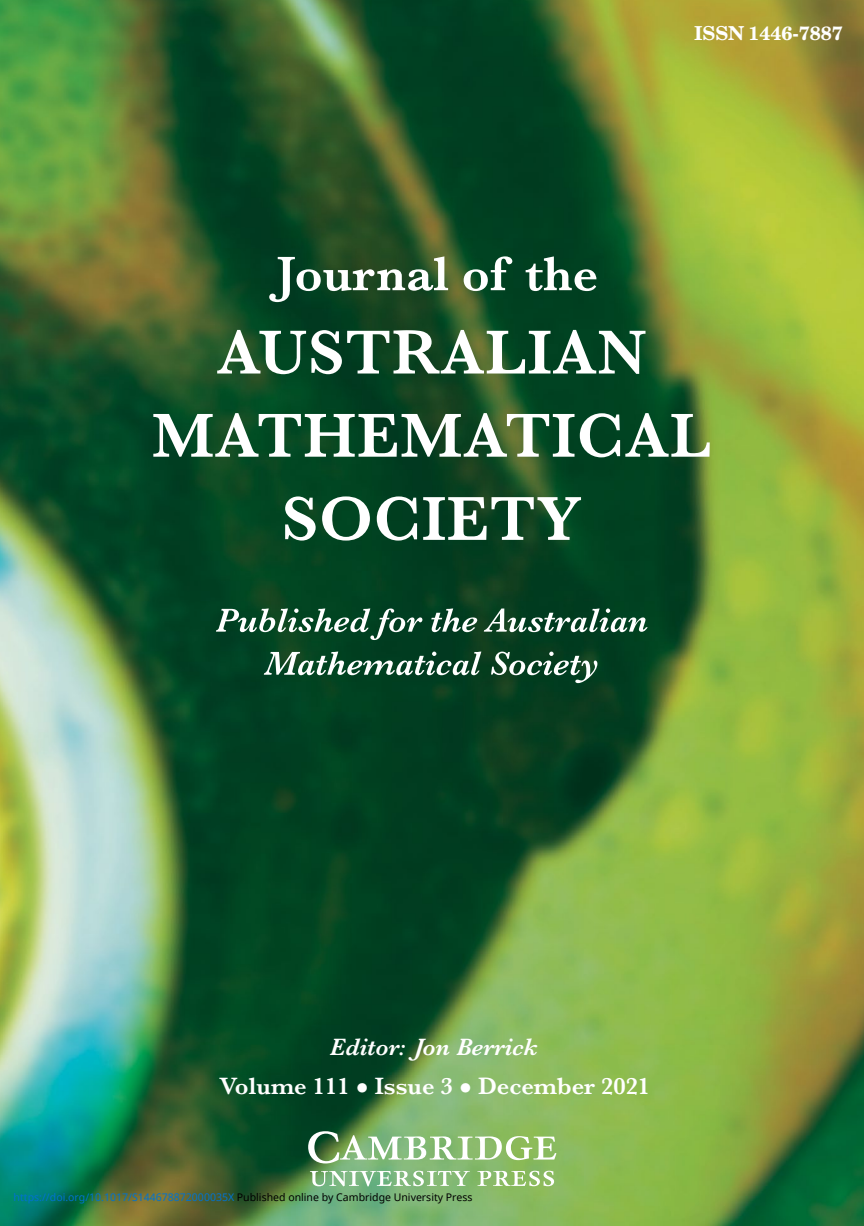
<style>
.page{position:relative;width:864px;height:1226px;background:#fff}
.page>*{position:absolute;margin:0;border:0;box-sizing:border-box;transform-origin:0 0}
.t1{font:600 24.5px/39.2px "Baskerville MT Std";color:#fff;text-align:center}
.t2{font:700 19.25px "Century Sch L";color:#fff}
.t3{font:10.5px "Noto Sans";color:#0172cf}
.s1{font-style:italic}
.s2{font-family:"STIX General";font-weight:400}
.s3{color:#000}
</style>
<div class="page">
<img style="left:0;top:0;width:863px;height:1225px">
<svg style="left:217px;top:330px;width:428px;height:44px"></svg>
<svg style="left:153px;top:413px;width:466px;height:44px"></svg>
<svg style="left:625px;top:413px;width:84px;height:43px"></svg>
<svg style="left:285px;top:496px;width:30px;height:44px"></svg>
<svg style="left:322px;top:496px;width:48px;height:44px"></svg>
<svg style="left:376px;top:496px;width:41px;height:44px"></svg>
<svg style="left:423px;top:497px;width:157px;height:43px"></svg>
<svg style="left:216px;top:608px;width:206px;height:32px"></svg>
<svg style="left:431px;top:608px;width:46px;height:24px"></svg>
<svg style="left:483px;top:608px;width:164px;height:24px"></svg>
<svg style="left:264px;top:651px;width:217px;height:24px"></svg>
<svg style="left:491px;top:651px;width:106px;height:32px"></svg>
<svg style="left:308px;top:1131px;width:248px;height:32px"></svg>
<svg style="left:310px;top:1170px;width:159px;height:16px"></svg>
<svg style="left:477px;top:1170px;width:77px;height:16px"></svg>
<svg style="left:269px;top:256px;width:179px;height:46px"></svg>
<svg style="left:463px;top:256px;width:49px;height:35px"></svg>
<svg style="left:525px;top:256px;width:71px;height:35px"></svg>
<h2 class="t2" style="left:693px;top:21px;width:150px">ISSN 1446-7887</h2>
<h1 class="t1" style="left:219px;top:1027px;width:432px"><span class="s1">Editor: Jon Berrick<br></span>Volume 111 <span class="s2">•</span> Issue 3 <span class="s2">•</span> December 2021</h1>
<p class="t3" style="left:14px;top:1189px;width:460px">https://doi.org/10.1017/S144678872000035X <span class="s3">Published online by Cambridge University Press</span></p>
</div>
